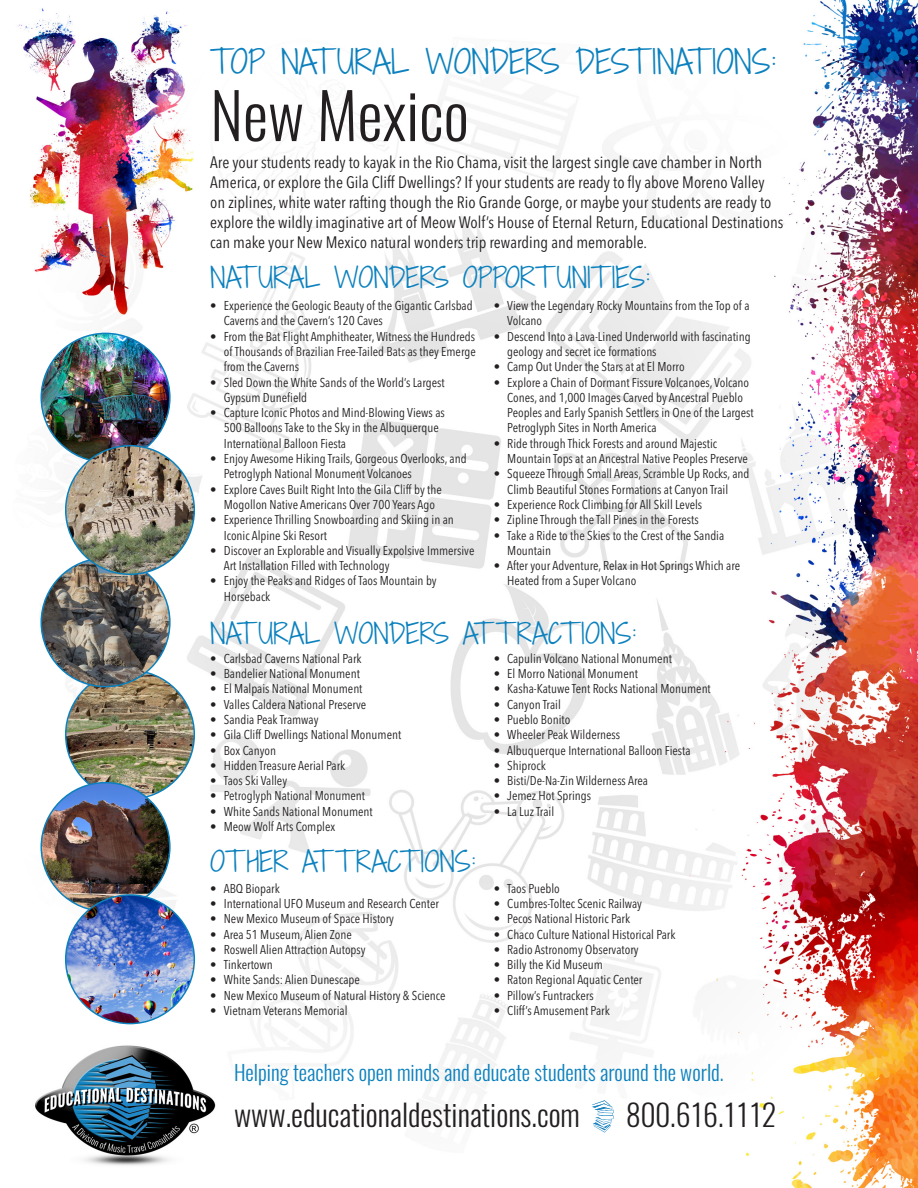
<style>
.page{position:relative;width:918px;height:1188px;background:#fff}
.page>*{position:absolute;margin:0;border:0;box-sizing:border-box;transform-origin:0 0}
.Head_1{font:300 63px "Oswald";color:#231f20}
.Head_1-2{font:300 31.5px "Shadows Into";color:#0c81be}
.t1{font:300 30px "Oswald";color:#231f20}
.Head_1-3{font:300 27px "Shadows Into";color:#0c81be}
.Head_1-4{font:300 21px "Oswald";color:#0c81be}
.Body_Copy{font:condensed 16.5px/19.8px "Avenir Next LT Pro";color:#231f20}
.t2{font:condensed 12.75px/15.3px "Avenir Next LT Pro";color:#231f20}
</style>
<div class="page">
<img style="left:18px;top:0;width:900px;height:1188px">
<img style="left:66px;top:670px;width:128px;height:129px;border-radius:64px">
<img style="left:41px;top:783px;width:129px;height:128px;border-radius:64px">
<img style="left:41px;top:333px;width:129px;height:129px;border-radius:64px">
<img style="left:41px;top:558px;width:129px;height:129px;border-radius:64px">
<img style="left:66px;top:446px;width:128px;height:128px;border-radius:64px">
<img style="left:66px;top:895px;width:128px;height:129px;border-radius:64px">
<svg style="left:592px;top:1100px;width:22px;height:33px"></svg>
<p class="Head_1-2" style="left:210px;top:38px;width:568px">TOP NAT URAL WONDERS DESTINATIONS:</p>
<p class="Head_1" style="left:210px;top:74px;width:260px">New Mexico</p>
<p class="Body_Copy" style="left:210px;top:153px;width:575px">Are your students ready to kayak in the Rio Chama, visit the largest single cave chamber in North America, or explore the Gila Cliff Dwellings? If your students are ready to fly above Moreno Valley on ziplines, white water rafting though the Rio Grande Gorge, or maybe your students are ready to explore the wildly imaginative art of Meow Wolf’s House of Eternal Return, Educational Destinations can make your New Mexico natural wonders trip rewarding and memorable.</p>
<p class="Head_1-3" style="left:210px;top:258px;width:441px">NAT URAL WONDERS OPPORT UNITIES:</p>
<p class="t2" style="left:224px;top:298px;width:250px;text-indent:-14px">• Experience the Geologic Beauty of the Gigantic Carlsbad<br>Caverns and the Cavern’s 120 Caves</p>
<p class="t2" style="left:224px;top:329px;width:253px;text-align:justify;text-indent:-14px">• From the Bat Flight Amphitheater, Witness the Hundreds of Thousands of Brazilian Free-Tailed Bats as they Emerge from the Caverns</p>
<p class="t2" style="left:224px;top:374px;width:222px;text-indent:-14px">• Sled Down the White Sands of the World’s Largest<br>Gypsum Dunefield</p>
<p class="t2" style="left:224px;top:405px;width:223px;text-indent:-14px">• Capture Iconic Photos and Mind-Blowing Views as<br>500 Balloons Take to the Sky in the Albuquerque<br>International Balloon Fiesta</p>
<p class="t2" style="left:224px;top:451px;width:244px;text-indent:-14px">• Enjoy Awesome Hiking Trails, Gorgeous Overlooks, and<br>Petroglyph National Monument Volcanoes</p>
<p class="t2" style="left:210px;top:482px;width:233px;text-align:center">• Explore Caves Built Right Into the Gila Cliff by the<br>Mogollon Native Americans Over 700 Years Ago</p>
<p class="t2" style="left:224px;top:512px;width:232px;text-indent:-14px">• Experience Thrilling Snowboarding and Skiing in an<br>Iconic Alpine Ski Resort</p>
<p class="t2" style="left:224px;top:543px;width:252px;text-indent:-14px">• Discover an Explorable and Visually Expolsive Immersive<br>Art Installation Filled with Technology</p>
<p class="t2" style="left:224px;top:573px;width:214px;text-indent:-14px">• Enjoy the Peaks and Ridges of Taos Mountain by<br>Horseback</p>
<p class="t2" style="left:507px;top:298px;width:244px;text-indent:-14px">• View the Legendary Rocky Mountains from the Top of a<br>Volcano</p>
<p class="t2" style="left:507px;top:329px;width:245px;text-indent:-14px">• Descend Into a Lava-Lined Underworld with fascinating geology and secret ice formations</p>
<p class="t2" style="left:494px;top:359px;width:192px">• Camp Out Under the Stars at at El Morro</p>
<p class="t2" style="left:507px;top:374px;width:248px;text-indent:-14px">• Explore a Chain of Dormant Fissure Volcanoes, Volcano Cones, and 1,000 Images Carved by Ancestral Pueblo Peoples and Early Spanish Settlers in One of the Largest Petroglyph Sites in North America</p>
<p class="t2" style="left:507px;top:436px;width:242px;text-indent:-14px">• Ride through Thick Forests and around Majestic<br>Mountain Tops at an Ancestral Native Peoples Preserve</p>
<p class="t2" style="left:507px;top:466px;width:244px;text-indent:-14px">• Squeeze Through Small Areas, Scramble Up Rocks, and<br>Climb Beautiful Stones Formations at Canyon Trail</p>
<p class="t2" style="left:494px;top:497px;width:210px">• Experience Rock Climbing for All Skill Levels</p>
<p class="t2" style="left:494px;top:512px;width:206px">• Zipline Through the Tall Pines in the Forests</p>
<p class="t2" style="left:507px;top:527px;width:219px;text-indent:-14px">• Take a Ride to the Skies to the Crest of the Sandia<br>Mountain</p>
<p class="t2" style="left:507px;top:558px;width:234px;text-indent:-14px">• After your Adventure, Relax in Hot Springs Which are<br>Heated from a Super Volcano</p>
<p class="Head_1-3" style="left:210px;top:614px;width:428px">NAT URAL WONDERS AT T RACTIONS:</p>
<p class="t2" style="left:210px;top:651px;width:153px">• Carlsbad Caverns National Park</p>
<p class="t2" style="left:210px;top:666px;width:151px">• Bandelier National Monument</p>
<p class="t2" style="left:210px;top:681px;width:154px">• El Malpais National Monument</p>
<p class="t2" style="left:210px;top:697px;width:157px">• Valles Caldera National Preserve</p>
<p class="t2" style="left:210px;top:712px;width:110px">• Sandia Peak Tramway</p>
<p class="t2" style="left:210px;top:727px;width:192px">• Gila Cliff Dwellings National Monument</p>
<p class="t2" style="left:210px;top:742px;width:67px">• Box Canyon</p>
<p class="t2" style="left:210px;top:758px;width:137px">• Hidden Treasure Aerial Park</p>
<p class="t2" style="left:210px;top:773px;width:78px">• Taos Ski Valley</p>
<p class="t2" style="left:210px;top:788px;width:156px">• Petroglyph National Monument</p>
<p class="t2" style="left:210px;top:804px;width:164px">• White Sands National Monument</p>
<p class="t2" style="left:210px;top:819px;width:126px">• Meow Wolf Arts Complex</p>
<p class="Head_1-3" style="left:210px;top:842px;width:267px">OT HER AT T RACTIONS:</p>
<p class="t2" style="left:210px;top:881px;width:71px">• ABQ Biopark</p>
<p class="t2" style="left:210px;top:896px;width:230px">• International UFO Museum and Research Center</p>
<p class="t2" style="left:210px;top:911px;width:185px">• New Mexico Museum of Space History</p>
<p class="t2" style="left:210px;top:926px;width:143px">• Area 51 Museum, Alien Zone</p>
<p class="t2" style="left:210px;top:942px;width:157px">• Roswell Alien Attraction Autopsy</p>
<p class="t2" style="left:210px;top:957px;width:64px">• Tinkertown</p>
<p class="t2" style="left:210px;top:972px;width:151px">• White Sands: Alien Dunescape</p>
<p class="t2" style="left:210px;top:988px;width:237px">• New Mexico Museum of Natural History &amp; Science</p>
<p class="t2" style="left:210px;top:1003px;width:139px">• Vietnam Veterans Memorial</p>
<p class="t2" style="left:494px;top:651px;width:180px">• Capulin Volcano National Monument</p>
<p class="t2" style="left:494px;top:666px;width:146px">• El Morro National Monument</p>
<p class="t2" style="left:494px;top:681px;width:219px">• Kasha-Katuwe Tent Rocks National Monument</p>
<p class="t2" style="left:494px;top:697px;width:69px">• Canyon Trail</p>
<p class="t2" style="left:494px;top:712px;width:78px">• Pueblo Bonito</p>
<p class="t2" style="left:494px;top:727px;width:128px">• Wheeler Peak Wilderness</p>
<p class="t2" style="left:494px;top:742px;width:198px">• Albuquerque International Balloon Fiesta</p>
<p class="t2" style="left:494px;top:758px;width:54px">• Shiprock</p>
<p class="t2" style="left:494px;top:773px;width:156px">• Bisti/De-Na-Zin Wilderness Area</p>
<p class="t2" style="left:494px;top:788px;width:99px">• Jemez Hot Springs</p>
<p class="t2" style="left:494px;top:804px;width:62px">• La Luz Trail</p>
<p class="t2" style="left:494px;top:881px;width:68px">• Taos Pueblo</p>
<p class="t2" style="left:494px;top:896px;width:150px">• Cumbres-Toltec Scenic Railway</p>
<p class="t2" style="left:494px;top:911px;width:138px">• Pecos National Historic Park</p>
<p class="t2" style="left:494px;top:926px;width:183px">• Chaco Culture National Historical Park</p>
<p class="t2" style="left:494px;top:942px;width:146px">• Radio Astronomy Observatory</p>
<p class="t2" style="left:494px;top:957px;width:111px">• Billy the Kid Museum</p>
<p class="t2" style="left:494px;top:972px;width:150px">• Raton Regional Aquatic Center</p>
<p class="t2" style="left:494px;top:988px;width:101px">• Pillow’s Funtrackers</p>
<p class="t2" style="left:494px;top:1003px;width:118px">• Cliff’s Amusement Park</p>
<p class="Head_1-4" style="left:234px;top:1059px;width:491px">Helping teachers open minds and educate students around the world.</p>
<p class="t1" style="left:234px;top:1094px;width:347px">www.educationaldestinations.com</p>
<p class="t1" style="left:626px;top:1094px;width:152px">800.616.1112</p>
</div>
